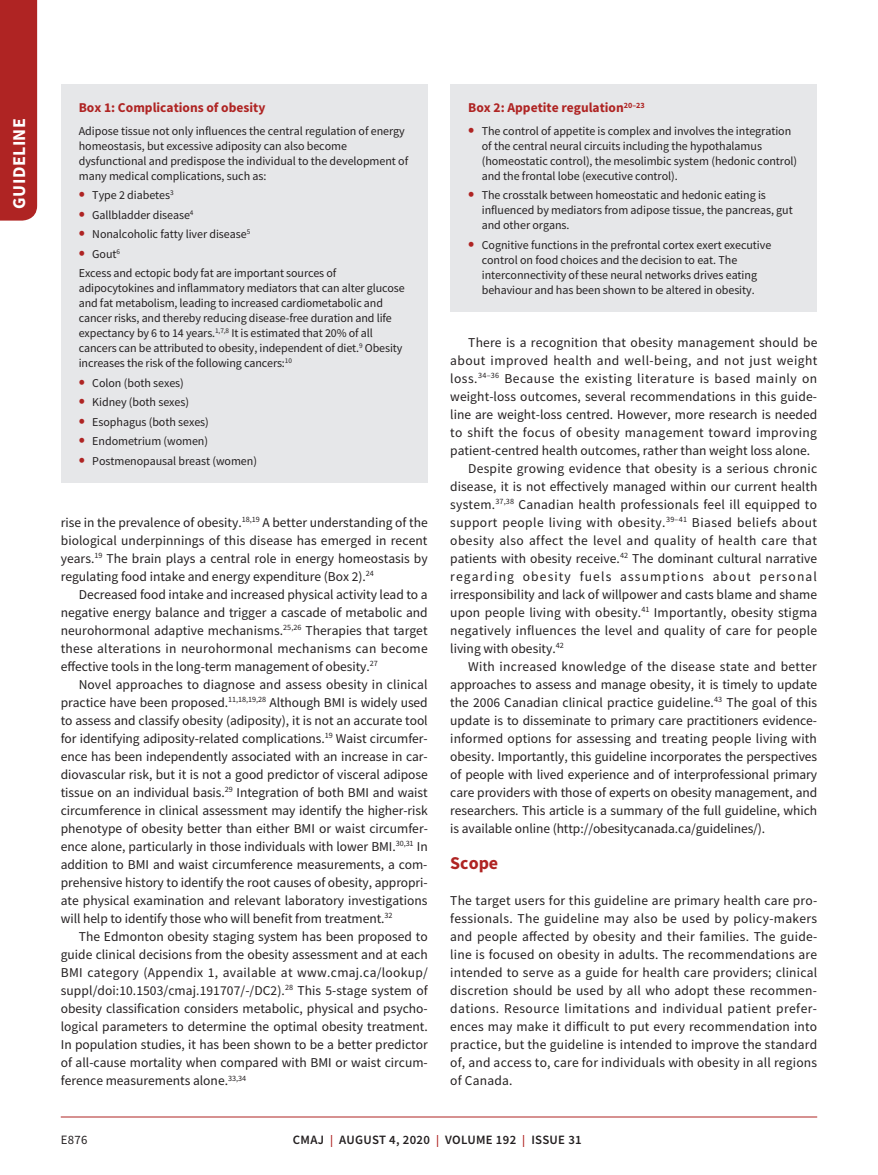
<style>
.page{position:relative;width:878px;height:1175px;background:#fff}
.page>*{position:absolute;margin:0;border:0;box-sizing:border-box;transform-origin:0 0}
.t1{font:700 18px "Source Sans Pro";letter-spacing:.025em;color:#fff}
.t2{font:700 18px "Source Sans Pro";color:#af2423}
.t3{font:13.5px/18px "Source Sans Pro";letter-spacing:.005em;color:#231f20;text-align:justify}
.t4{font:13.5px "Source Sans Pro";letter-spacing:.035em;color:#231f20}
.t5{font:13.5px "Source Sans Pro";letter-spacing:.03em;color:#231f20}
.t6{font:700 13.5px "Source Sans Pro";color:#af2423}
.t7{font:13.5px "Source Sans Pro";letter-spacing:.085em;color:#231f20}
.t8{font:600 12.75px "Source Sans Pro";letter-spacing:.025em;color:#231f20}
.t9{font:12.75px "Source Sans Pro";color:#231f20}
.t10{font:12px/15px "Source Sans Pro";letter-spacing:-.005em;color:#231f20}
.s1{font-weight:700;font-size:18px;color:#af2423}
.s2{font-size:12px;color:#af2423}
</style>
<div class="page">
<div style="left:0;top:0;width:37px;height:220px;background:#af2423"></div>
<hr style="left:61px;top:1116px;width:756px;height:1px;background:#af2423">
<div style="left:61px;top:84px;width:367px;height:399px;background:#e6e7e9"></div>
<div style="left:450px;top:84px;width:367px;height:228px;background:#e6e7e9"></div>
<h1 class="t1" style="left:7px;top:208px;width:92px;rotate:-90deg">GUIDELINE</h1>
<p class="t6" style="left:79px;top:99px;width:188px">Box 1: Complications of obesity</p>
<p class="t10" style="left:79px;top:123px;width:331px">Adipose tissue not only influences the central regulation of energy homeostasis, but excessive adiposity can also become dysfunctional and predispose the individual to the development of many medical complications, such as:</p>
<p class="t10" style="left:79px;top:188px;width:96px"><span class="s1">•</span> Type 2 diabetes<sup>3</sup></p>
<p class="t10" style="left:79px;top:207px;width:116px"><span class="s1">•</span> Gallbladder disease<sup>4</sup></p>
<p class="t10" style="left:79px;top:227px;width:173px"><span class="s1">•</span> Nonalcoholic fatty liver disease<sup>5</sup></p>
<p class="t10" style="left:79px;top:244px;width:259px;line-height:19.5px"><span class="s1">•</span> Gout<sup>6<br></sup>Excess and ectopic body fat are important sources of</p>
<p class="t10" style="left:79px;top:281px;width:327px">adipocytokines and inflammatory mediators that can alter glucose and fat metabolism, leading to increased cardiometabolic and cancer risks, and thereby reducing disease-free duration and life expectancy by 6 to 14 years.<sup>1,7,8</sup> It is estimated that 20% of all cancers can be attributed to obesity, independent of diet.<sup>9</sup> Obesity increases the risk of the following cancers:<sup>10</sup></p>
<p class="t10" style="left:79px;top:375px;width:107px"><span class="s1">•</span> Colon (both sexes)</p>
<p class="t10" style="left:79px;top:395px;width:112px"><span class="s1">•</span> Kidney (both sexes)</p>
<p class="t10" style="left:79px;top:414px;width:132px"><span class="s1">•</span> Esophagus (both sexes)</p>
<p class="t10" style="left:79px;top:434px;width:131px"><span class="s1">•</span> Endometrium (women)</p>
<p class="t10" style="left:79px;top:453px;width:180px"><span class="s1">•</span> Postmenopausal breast (women)</p>
<p class="t3" style="left:61px;top:513px;width:368px">rise in the prevalence of obesity.<sup>18,19</sup> A better understanding of the biological underpinnings of this disease has emerged in recent years.<sup>19</sup> The brain plays a central role in energy homeostasis by regulating food intake and energy expenditure (Box 2).<sup>24</sup></p>
<p class="t3" style="left:61px;top:585px;width:368px;text-indent:18px">Decreased food intake and increased physical activity lead to a negative energy balance and trigger a cascade of metabolic and neurohormonal adaptive mechanisms.<sup>25,26</sup> Therapies that target these alterations in neurohormonal mechanisms can become effective tools in the long-term management of obesity.<sup>27</sup></p>
<p class="t3" style="left:61px;top:675px;width:368px;text-indent:18px">Novel approaches to diagnose and assess obesity in clinical practice have been proposed.<sup>11,18,19,28</sup> Although BMI is widely used to assess and classify obesity (adiposity), it is not an accurate tool for identifying adiposity-related complications.<sup>19</sup> Waist circumfer&shy;ence has been independently associated with an increase in car&shy;diovascular risk, but it is not a good predictor of visceral adipose tissue on an individual basis.<sup>29</sup> Integration of both BMI and waist circumference in clinical assessment may identify the higher-risk phenotype of obesity better than either BMI or waist circumfer&shy;ence alone, particularly in those individuals with lower BMI.<sup>30,31</sup> In addition to BMI and waist circumference measurements, a com&shy;prehensive history to identify the root causes of obesity, appropri&shy;ate physical examination and relevant laboratory investigations will help to identify those who will benefit from treatment.<sup>32</sup></p>
<p class="t3" style="left:61px;top:927px;width:369px;text-indent:18px">The Edmonton obesity staging system has been proposed to guide clinical decisions from the obesity assessment and at each BMI category (Appendix 1, available at www.cmaj.ca/lookup/ suppl/doi:10.1503/cmaj.191707/-/DC2).<sup>28</sup> This 5-stage system of obesity classification considers metabolic, physical and psycho&shy;logical parameters to determine the optimal obesity treatment.<br>In population studies, it has been shown to be a better predictor of all-cause mortality when compared with BMI or waist circum&shy;ference measurements alone.<sup>33,34</sup></p>
<p class="t6" style="left:468px;top:99px;width:178px">Box 2: Appetite regulation<sup>20–23</sup></p>
<p class="t10" style="left:482px;top:123px;width:317px;text-indent:-14px"><span class="s1">•</span> The control of appetite is complex and involves the integration of the central neural circuits including the hypothalamus (homeostatic control), the mesolimbic system (hedonic control) and the frontal lobe (executive control).</p>
<p class="t10" style="left:482px;top:188px;width:312px;text-indent:-14px"><span class="s1">•</span> The crosstalk between homeostatic and hedonic eating is influenced by mediators from adipose tissue, the pancreas, gut and other organs.</p>
<p class="t10" style="left:482px;top:237px;width:291px;text-indent:-14px"><span class="s1">•</span> Cognitive functions in the prefrontal cortex exert executive control on food choices and the decision to eat. The interconnectivity of these neural networks drives eating behaviour and has been shown to be altered in obesity.</p>
<p class="t3" style="left:468px;top:333px;width:350px">There is a recognition that obesity management should be</p>
<p class="t4" style="left:450px;top:351px;width:368px">about improved health and well-being, and not just weight</p>
<p class="t4" style="left:450px;top:369px;width:368px">loss.<sup>34–36</sup> Because the existing literature is based mainly on</p>
<p class="t3" style="left:450px;top:387px;width:368px">weight-loss outcomes, several recommendations in this guide-</p>
<p class="t3" style="left:450px;top:405px;width:368px">line are weight-loss centred. However, more research is needed</p>
<p class="t5" style="left:450px;top:423px;width:368px">to shift the focus of obesity management toward improving</p>
<p class="t3" style="left:450px;top:441px;width:361px">patient-centred health outcomes, rather than weight loss alone.</p>
<p class="t3" style="left:468px;top:459px;width:350px">Despite growing evidence that obesity is a serious chronic</p>
<p class="t3" style="left:450px;top:477px;width:369px">disease, it is not effectively managed within our current health</p>
<p class="t3" style="left:450px;top:495px;width:368px">system.<sup>37,38</sup> Canadian health professionals feel ill equipped to</p>
<p class="t5" style="left:450px;top:513px;width:368px">support people living with obesity.<sup>39–41</sup> Biased beliefs about</p>
<p class="t4" style="left:450px;top:531px;width:368px">obesity also affect the level and quality of health care that</p>
<p class="t3" style="left:450px;top:549px;width:368px">patients with obesity receive.<sup>42</sup> The dominant cultural narrative</p>
<p class="t7" style="left:450px;top:567px;width:368px">regarding obesity fuels assumptions about personal</p>
<p class="t3" style="left:450px;top:585px;width:368px">irresponsibility and lack of willpower and casts blame and shame</p>
<p class="t3" style="left:450px;top:603px;width:368px">upon people living with obesity.<sup>41</sup> Importantly, obesity stigma</p>
<p class="t3" style="left:450px;top:621px;width:368px">negatively influences the level and quality of care for people</p>
<p class="t3" style="left:450px;top:639px;width:115px">living with obesity.<sup>42</sup></p>
<p class="t3" style="left:468px;top:657px;width:350px">With increased knowledge of the disease state and better</p>
<p class="t3" style="left:450px;top:675px;width:368px">approaches to assess and manage obesity, it is timely to update</p>
<p class="t3" style="left:450px;top:693px;width:368px">the 2006 Canadian clinical practice guideline.<sup>43</sup> The goal of this</p>
<p class="t3" style="left:450px;top:711px;width:368px">update is to disseminate to primary care practitioners evidence-</p>
<p class="t3" style="left:450px;top:729px;width:368px">informed options for assessing and treating people living with</p>
<p class="t3" style="left:450px;top:747px;width:368px">obesity. Importantly, this guideline incorporates the perspectives</p>
<p class="t3" style="left:450px;top:765px;width:368px">of people with lived experience and of interprofessional primary</p>
<p class="t3" style="left:450px;top:783px;width:368px">care providers with those of experts on obesity management, and</p>
<p class="t3" style="left:450px;top:801px;width:368px">researchers. This article is a summary of the full guideline, which</p>
<p class="t3" style="left:450px;top:819px;width:316px">is available online (http://obesitycanada.ca/guidelines/).</p>
<h1 class="t2" style="left:450px;top:850px;width:50px">Scope</h1>
<p class="t3" style="left:450px;top:891px;width:368px">The target users for this guideline are primary health care pro&shy;fessionals. The guideline may also be used by policy-makers and people affected by obesity and their families. The guide&shy;line is focused on obesity in adults. The recommendations are intended to serve as a guide for health care providers; clinical discretion should be used by all who adopt these recommen&shy;dations. Resource limitations and individual patient prefer&shy;ences may make it difficult to put every recommendation into practice, but the guideline is intended to improve the standard of, and access to, care for individuals with obesity in all regions of Canada.</p>
<p class="t9" style="left:61px;top:1132px;width:28px">E876</p>
<p class="t8" style="left:293px;top:1131px;width:290px">CMAJ <span class="s2">|</span> AUGUST 4, 2020 <span class="s2">|</span> VOLUME 192 <span class="s2">|</span> ISSUE 31</p>
</div>
